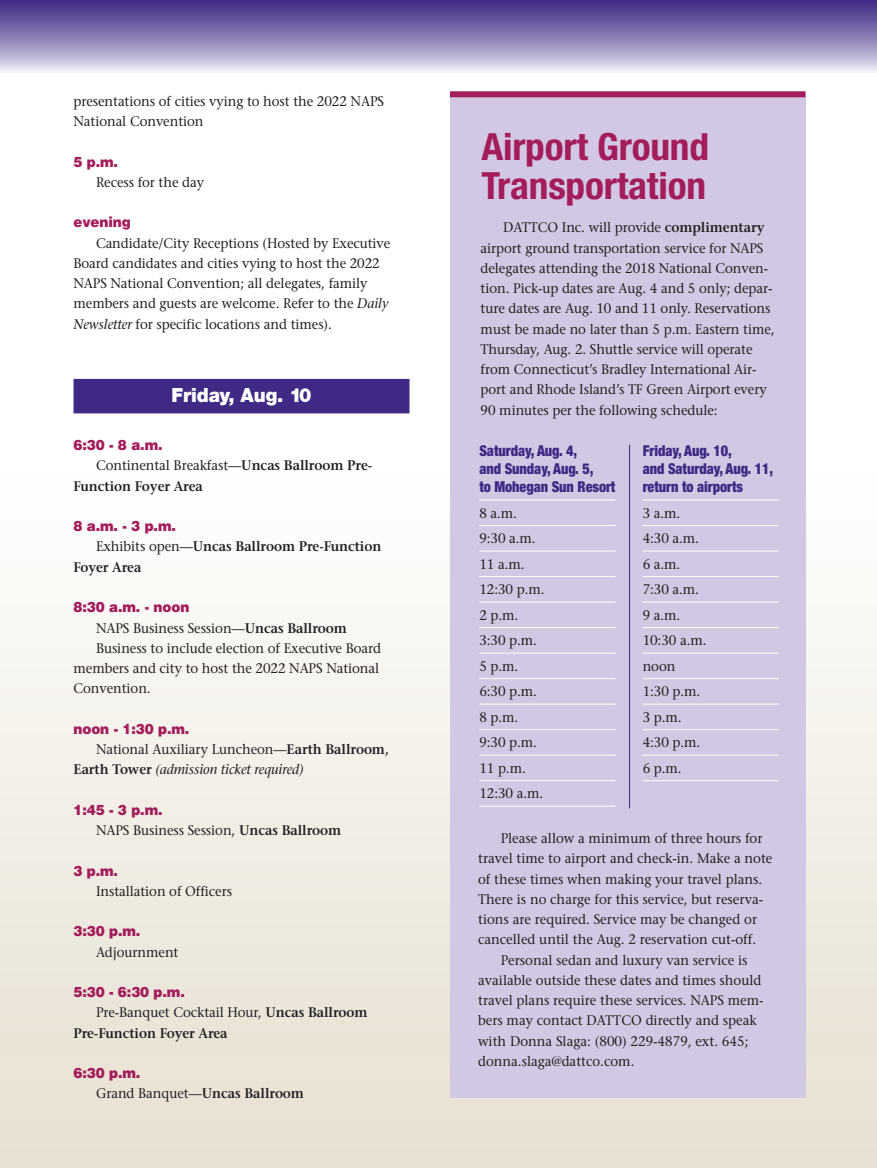
<style>
.page{position:relative;width:877px;height:1168px;background:#fff}
.page>*{position:absolute;margin:0;border:0;box-sizing:border-box;transform-origin:0 0}
.t1{font:700 condensed 37.5px/39px "Helvetica Neue";letter-spacing:-.005em;color:#a31c5b;scale:1.05 1}
.t2{font:900 19.5px "Helvetica Neue";letter-spacing:-.005em;color:#fff;scale:.95 1}
.t3{font:900 condensed 15px/18px "Helvetica Neue";letter-spacing:-.005em;color:#3f2985;scale:.95 1}
.t4{font:900 14.25px "Helvetica";letter-spacing:-.005em;color:#a31c5b;scale:.95 1}
.t5{font:13.8px/25.5px "Stone Serif";letter-spacing:-.005em;color:#231f20;scale:.95 1}
.t6{font:600 13.8px/20.2px "Stone Serif";letter-spacing:-.005em;color:#231f20;scale:.95 1}
.s1{font-style:italic}
.s2{font-weight:400}
.s3{font-weight:600}
</style>
<div class="page">
<div style="left:0;top:464px;width:877px;height:703px;background:linear-gradient(to bottom,#fefefe,#e7dfd0)"></div>
<div style="left:74px;top:379px;width:336px;height:34px;background:#3f2985"></div>
<div style="left:450px;top:95px;width:356px;height:1002px;background:#d3c8e3"></div>
<hr style="left:479px;top:499px;width:137px;height:1px;background:#fff">
<hr style="left:479px;top:525px;width:137px;height:1px;background:#fff">
<hr style="left:479px;top:550px;width:137px;height:1px;background:#fff">
<hr style="left:479px;top:576px;width:137px;height:1px;background:#fff">
<hr style="left:479px;top:601px;width:137px;height:1px;background:#fff">
<hr style="left:479px;top:627px;width:137px;height:1px;background:#fff">
<hr style="left:479px;top:652px;width:137px;height:1px;background:#fff">
<hr style="left:479px;top:678px;width:137px;height:1px;background:#fff">
<hr style="left:479px;top:703px;width:137px;height:1px;background:#fff">
<hr style="left:479px;top:729px;width:137px;height:1px;background:#fff">
<hr style="left:479px;top:754px;width:137px;height:1px;background:#fff">
<hr style="left:479px;top:780px;width:137px;height:1px;background:#fff">
<hr style="left:479px;top:805px;width:137px;height:1px;background:#fff">
<hr style="left:643px;top:499px;width:136px;height:1px;background:#fff">
<hr style="left:643px;top:525px;width:136px;height:1px;background:#fff">
<hr style="left:643px;top:550px;width:136px;height:1px;background:#fff">
<hr style="left:643px;top:576px;width:136px;height:1px;background:#fff">
<hr style="left:643px;top:601px;width:136px;height:1px;background:#fff">
<hr style="left:643px;top:627px;width:136px;height:1px;background:#fff">
<hr style="left:643px;top:652px;width:136px;height:1px;background:#fff">
<hr style="left:643px;top:678px;width:136px;height:1px;background:#fff">
<hr style="left:643px;top:703px;width:136px;height:1px;background:#fff">
<hr style="left:643px;top:729px;width:136px;height:1px;background:#fff">
<hr style="left:643px;top:754px;width:136px;height:1px;background:#fff">
<hr style="left:643px;top:780px;width:136px;height:1px;background:#fff">
<hr style="left:629px;top:445px;width:1px;height:363px;background:#3f2985">
<div style="left:0;top:0;width:877px;height:72px;background:linear-gradient(to bottom,#38217f,#e2dfef)"></div>
<div style="left:450px;top:91px;width:356px;height:6px;background:#a31c5b"></div>
<svg style="left:0;top:0;width:1px;height:72px"></svg>
<p class="t5" style="left:74px;top:92px;width:328px;line-height:20.2px">presentations of cities vying to host the 2022 NAPS<br>National Convention</p>
<p class="t4" style="left:74px;top:156px;width:49px">5 p.m.</p>
<p class="t5" style="left:96px;top:171px;width:115px">Recess for the day</p>
<p class="t4" style="left:74px;top:217px;width:62px">evening</p>
<p class="t5" style="left:73px;top:234px;width:335px;line-height:20.2px;text-indent:23px">Candidate/City Receptions (Hosted by Executive Board candidates and cities vying to host the 2022<br>NAPS National Convention; all delegates, family members and guests are welcome. Refer to the <span class="s1">Daily Newsletter</span> for specific locations and times).</p>
<h2 class="t2" style="left:172px;top:388px;width:149px">Friday, Aug. 10</h2>
<p class="t4" style="left:74px;top:440px;width:95px">6:30 - 8 a.m.</p>
<p class="t6" style="left:73px;top:457px;width:316px;text-indent:23px"><span class="s2">Continental Breakfast—</span>Uncas Ballroom Pre-<br>Function Foyer Area</p>
<p class="t4" style="left:74px;top:521px;width:109px">8 a.m. - 3 p.m.</p>
<p class="t6" style="left:73px;top:538px;width:326px;text-indent:23px"><span class="s2">Exhibits open—</span>Uncas Ballroom Pre-Function<br>Foyer Area</p>
<p class="t4" style="left:74px;top:602px;width:124px">8:30 a.m. - noon</p>
<p class="t5" style="left:96px;top:616px;width:266px">NAPS Business Session—<span class="s3">Uncas Ballroom</span></p>
<p class="t5" style="left:96px;top:636px;width:302px">Business to include election of Executive Board</p>
<p class="t5" style="left:73px;top:657px;width:323px">members and city to host the 2022 NAPS National</p>
<p class="t5" style="left:73px;top:677px;width:83px">Convention.</p>
<p class="t4" style="left:74px;top:723px;width:124px">noon - 1:30 p.m.</p>
<p class="t5" style="left:73px;top:740px;width:334px;line-height:20.2px;text-indent:23px">National Auxiliary Luncheon—<span class="s3">Earth Ballroom,<br>Earth Tower</span> <span class="s1">(admission ticket required)</span></p>
<p class="t4" style="left:74px;top:804px;width:95px">1:45 - 3 p.m.</p>
<p class="t5" style="left:96px;top:819px;width:260px">NAPS Business Session, <span class="s3">Uncas Ballroom</span></p>
<p class="t4" style="left:74px;top:865px;width:49px">3 p.m.</p>
<p class="t5" style="left:96px;top:879px;width:145px">Installation of Officers</p>
<p class="t4" style="left:74px;top:926px;width:72px">3:30 p.m.</p>
<p class="t5" style="left:96px;top:940px;width:88px">Adjournment</p>
<p class="t4" style="left:74px;top:986px;width:119px">5:30 - 6:30 p.m.</p>
<p class="t6" style="left:73px;top:1004px;width:311px;text-indent:23px"><span class="s2">Pre-Banquet Cocktail Hour,</span> Uncas Ballroom<br>Pre-Function Foyer Area</p>
<p class="t4" style="left:74px;top:1067px;width:72px">6:30 p.m.</p>
<p class="t5" style="left:96px;top:1082px;width:221px">Grand Banquet—<span class="s3">Uncas Ballroom</span></p>
<h1 class="t1" style="left:481px;top:130px;width:218px">Airport Ground<br>Transportation</h1>
<p class="t5" style="left:481px;top:219px;width:311px;line-height:20.2px;text-indent:23px">DATTCO Inc. will provide <span class="s3">complimentary </span>airport ground transportation service for NAPS delegates attending the 2018 National Conven&shy;tion. Pick-up dates are Aug. 4 and 5 only; depar&shy;ture dates are Aug. 10 and 11 only. Reservations must be made no later than 5 p.m. Eastern time, Thursday, Aug. 2. Shuttle service will operate from Connecticut’s Bradley International Air&shy;port and Rhode Island’s TF Green Airport every 90 minutes per the following schedule:</p>
<p class="t3" style="left:479px;top:443px;width:145px">Saturday, Aug. 4,<br>and Sunday, Aug. 5,<br>to Mohegan Sun Resort</p>
<p class="t5" style="left:479px;top:501px;width:70px">8 a.m.<br>9:30 a.m.<br>11 a.m.<br>12:30 p.m.<br>2 p.m.<br>3:30 p.m.<br>5 p.m.<br>6:30 p.m.<br>8 p.m.<br>9:30 p.m.<br>11 p.m.<br>12:30 a.m.</p>
<p class="t3" style="left:643px;top:443px;width:139px">Friday, Aug. 10,<br>and Saturday, Aug. 11, return to airports</p>
<p class="t5" style="left:643px;top:501px;width:69px">3 a.m.<br>4:30 a.m.<br>6 a.m.<br>7:30 a.m.<br>9 a.m.<br>10:30 a.m. noon<br>1:30 p.m.<br>3 p.m.<br>4:30 p.m.<br>6 p.m.</p>
<p class="t5" style="left:501px;top:827px;width:277px">Please allow a minimum of three hours for</p>
<p class="t5" style="left:478px;top:847px;width:311px">travel time to airport and check-in. Make a note</p>
<p class="t5" style="left:478px;top:867px;width:301px">of these times when making your travel plans.</p>
<p class="t5" style="left:478px;top:887px;width:301px">There is no charge for this service, but reserva-</p>
<p class="t5" style="left:478px;top:908px;width:295px">tions are required. Service may be changed or</p>
<p class="t5" style="left:478px;top:928px;width:294px">cancelled until the Aug. 2 reservation cut-off.</p>
<p class="t5" style="left:501px;top:948px;width:261px">Personal sedan and luxury van service is</p>
<p class="t5" style="left:478px;top:968px;width:300px">available outside these dates and times should</p>
<p class="t5" style="left:478px;top:989px;width:302px">travel plans require these services. NAPS mem-</p>
<p class="t5" style="left:478px;top:1009px;width:295px">bers may contact DATTCO directly and speak</p>
<p class="t5" style="left:478px;top:1029px;width:286px">with Donna Slaga: (800) 229-4879, ext. 645;</p>
<p class="t5" style="left:478px;top:1049px;width:166px">donna.slaga@dattco.com.</p>
</div>
